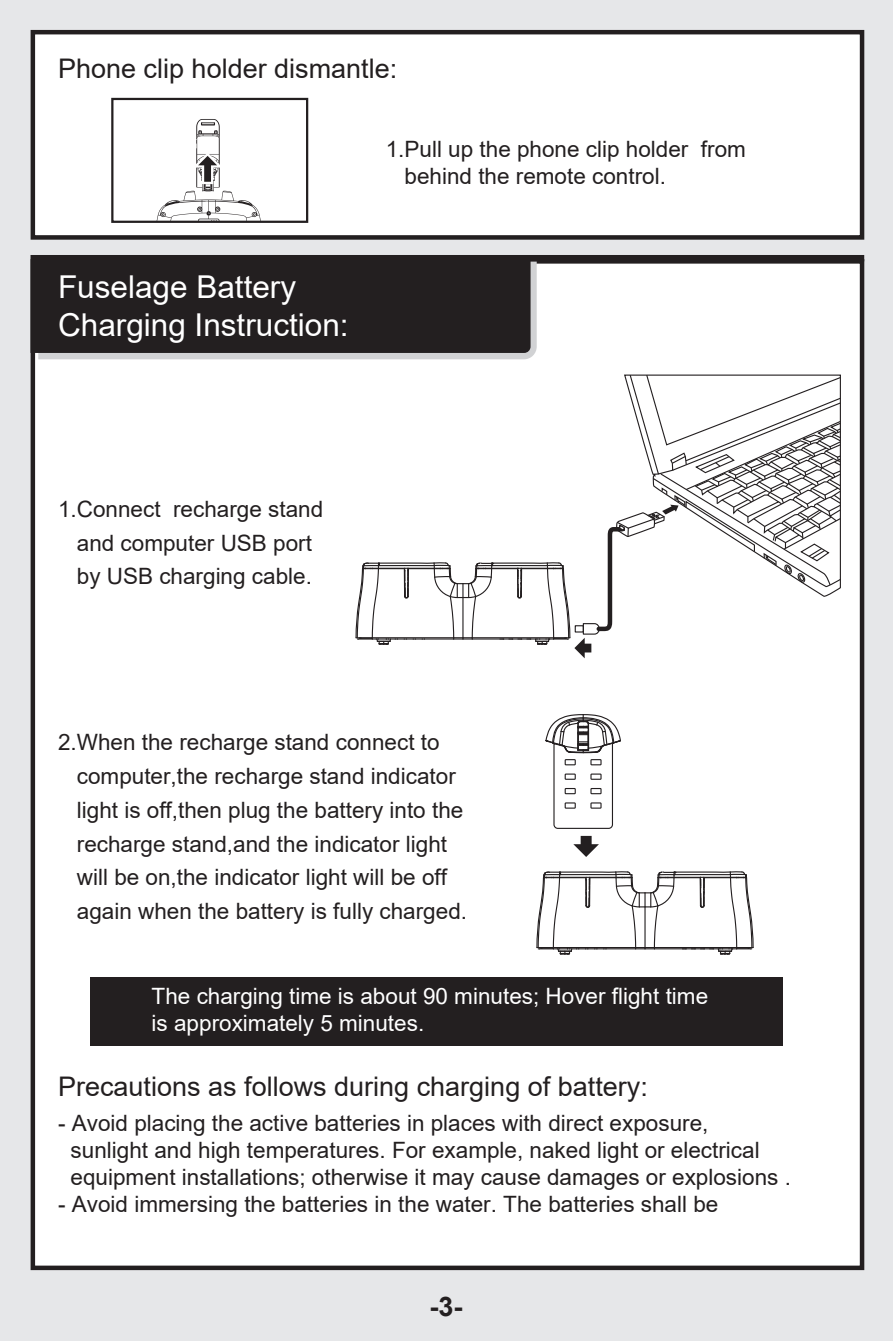
<style>
.page{position:relative;width:893px;height:1341px;background:#fff}
.page>*{position:absolute;margin:0;border:0;box-sizing:border-box;transform-origin:0 0}
.t1{font:31.5px/37.8px "Arial";color:#fff}
.t2{font:27px "Arial";color:#231f20}
.t3{font:700 27px "Arial";color:#231f20}
.t4{font:22.5px/33.8px "Arial";color:#231f20}
.t5{font:22.5px/27px "Arial";color:#fff}
</style>
<div class="page">
<div style="left:0;top:0;width:893px;height:1340px;background:#e6e7e9"></div>
<div style="left:31px;top:259px;width:833px;height:1010px;background:#fff;border:4px solid #231f20"></div>
<div style="left:31px;top:30px;width:833px;height:210px;background:#fff;border:4px solid #231f20"></div>
<div style="left:38px;top:353px;width:497px;height:6px;background:#d1d2d4"></div>
<svg style="left:31px;top:255px;width:833px;height:98px;fill:#231f20"></svg>
<div style="left:90px;top:977px;width:692px;height:68px;background:#231f20"></div>
<div style="left:111px;top:98px;width:197px;height:125px;border:2px solid #231f20"></div>
<svg style="left:154px;top:119px;width:109px;height:103px"></svg>
<svg style="left:355px;top:374px;width:486px;height:284px"></svg>
<svg style="left:536px;top:871px;width:218px;height:84px"></svg>
<svg style="left:545px;top:714px;width:76px;height:115px"></svg>
<div style="left:565px;top:759px;width:11px;height:6px;border:1px solid #231f20"></div>
<div style="left:590px;top:759px;width:12px;height:6px;border:1px solid #231f20"></div>
<div style="left:565px;top:773px;width:11px;height:6px;border:1px solid #231f20"></div>
<div style="left:590px;top:773px;width:12px;height:6px;border:1px solid #231f20"></div>
<div style="left:565px;top:787px;width:11px;height:7px;border:1px solid #231f20"></div>
<div style="left:590px;top:787px;width:12px;height:7px;border:1px solid #231f20"></div>
<div style="left:565px;top:802px;width:11px;height:6px;border:1px solid #231f20"></div>
<div style="left:590px;top:802px;width:12px;height:6px;border:1px solid #231f20"></div>
<svg style="left:573px;top:835px;width:26px;height:21px"></svg>
<p class="t2" style="left:58px;top:50px;width:341px">Phone clip holder dismantle:</p>
<h1 class="t1" style="left:58px;top:268px;width:292px">Fuselage Battery<br>Charging Instruction:</h1>
<p class="t4" style="left:405px;top:135px;width:343px;line-height:27px;text-indent:-19px">1.Pull up the phone clip holder from behind the remote control.</p>
<p class="t4" style="left:58px;top:492px;width:267px;text-align:center">1.Connect recharge stand and computer USB port<br>by USB charging cable.</p>
<p class="t4" style="left:77px;top:725px;width:392px;text-indent:-19px">2.When the recharge stand connect to computer,the recharge stand indicator light is off,then plug the battery into the recharge stand,and the indicator light will be on,the indicator light will be off again when the battery is fully charged.</p>
<p class="t5" style="left:152px;top:982px;width:558px">The charging time is about 90 minutes; Hover flight time is approximately 5 minutes.</p>
<p class="t2" style="left:58px;top:1067px;width:591px">Precautions as follows during charging of battery:</p>
<p class="t4" style="left:71px;top:1108px;width:722px;line-height:27px;text-indent:-13px">- Avoid placing the active batteries in places with direct exposure, sunlight and high temperatures. For example, naked light or electrical equipment installations; otherwise it may cause damages or explosions .</p>
<p class="t4" style="left:58px;top:1186px;width:662px">- Avoid immersing the batteries in the water. The batteries shall be</p>
<p class="t3" style="left:429px;top:1286px;width:34px">-3-</p>
</div>
